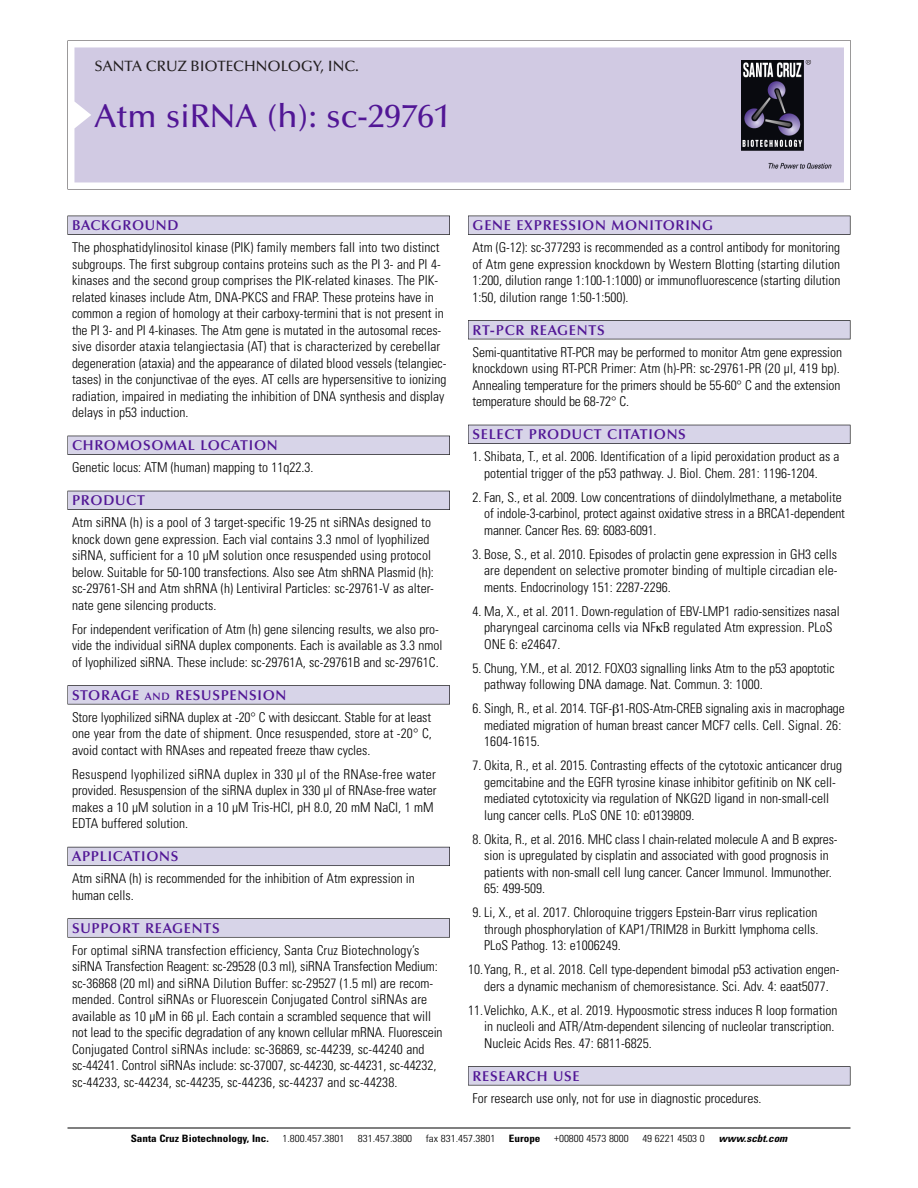
<style>
.page{position:relative;width:918px;height:1188px;background:#fff}
.page>*{position:absolute;margin:0;border:0;box-sizing:border-box;transform-origin:0 0}
.t1{font:500 33px "Optima";color:#511695}
.t2{font:500 15px "Optima";color:#231f20}
.t3{font:600 14.25px "Optima";letter-spacing:.05em;color:#511695}
.t4{font:300 condensed 13.5px/16.5px "Univers";color:#000}
.t5{font:300 condensed 10.2px "Univers";color:#000;scale:1.1 1}
.t6{font:700 condensed 10.2px "Univers";color:#000;scale:1.1 1}
.t7{font:italic 700 condensed 10.2px "Univers";color:#000;scale:1.1 1}
.s1{font-size:10.65px}
</style>
<div class="page">
<svg style="left:68px;top:40px;width:783px;height:149px"></svg>
<div style="left:74px;top:47px;width:770px;height:135px;background:#d1cae3"></div>
<img style="left:741px;top:60px;width:90px;height:108px">
<div style="left:68px;top:216px;width:382px;height:19px;background:#535256"></div>
<div style="left:68px;top:216px;width:381px;height:18px;background:#d7d4e8"></div>
<div style="left:68px;top:436px;width:382px;height:19px;background:#525156"></div>
<div style="left:68px;top:436px;width:381px;height:18px;background:#d7d4e8"></div>
<div style="left:68px;top:491px;width:382px;height:19px;background:#515057"></div>
<div style="left:68px;top:491px;width:381px;height:18px;background:#d7d4e8"></div>
<div style="left:68px;top:685px;width:382px;height:19px;background:#575659"></div>
<div style="left:68px;top:686px;width:381px;height:18px;background:#d7d4e8"></div>
<div style="left:68px;top:847px;width:382px;height:19px;background:#595860"></div>
<div style="left:68px;top:847px;width:381px;height:18px;background:#d7d4e8"></div>
<svg style="left:68px;top:918px;width:382px;height:20px"></svg>
<div style="left:68px;top:919px;width:381px;height:18px;background:#d7d4e8"></div>
<div style="left:468px;top:216px;width:382px;height:19px;background:#535256"></div>
<div style="left:468px;top:216px;width:382px;height:18px;background:#d7d4e8"></div>
<div style="left:468px;top:320px;width:382px;height:19px;background:#515155"></div>
<div style="left:468px;top:321px;width:382px;height:18px;background:#d7d4e8"></div>
<div style="left:468px;top:425px;width:382px;height:19px;background:#515057"></div>
<div style="left:468px;top:425px;width:382px;height:18px;background:#d7d4e8"></div>
<div style="left:468px;top:1066px;width:382px;height:19px;background:#575659"></div>
<div style="left:468px;top:1067px;width:382px;height:18px;background:#d7d4e8"></div>
<hr style="left:68px;top:1128px;width:782px;height:1px;background:#000">
<p class="t2" style="left:94px;top:60px;width:266px">SANTA CRUZ BIOTECHNOLOGY, INC.</p>
<h1 class="t1" style="left:94px;top:102px;width:358px">Atm siRNA (h): sc-29761</h1>
<p class="t3" style="left:72px;top:219px;width:108px">BACKGROUND</p>
<p class="t4" style="left:72px;top:240px;width:376px">The phosphatidylinositol kinase (PIK) family members fall into two distinct subgroups. The first subgroup contains proteins such as the PI 3- and PI 4- kinases and the second group comprises the PIK-related kinases. The PIK&shy;related kinases include Atm, DNA-PKCS and FRAP. These proteins have in common a region of homology at their carboxy-termini that is not present in the PI 3- and PI 4-kinases. The Atm gene is mutated in the autosomal reces&shy;sive disorder ataxia telangiectasia (AT) that is characterized by cerebellar degeneration (ataxia) and the appearance of dilated blood vessels (telangiec&shy;tases) in the conjunctivae of the eyes. AT cells are hypersensitive to ionizing radiation, impaired in mediating the inhibition of DNA synthesis and display delays in p53 induction.</p>
<p class="t3" style="left:72px;top:439px;width:207px">CHROMOSOMAL LOCATION</p>
<p class="t4" style="left:72px;top:460px;width:243px">Genetic locus: ATM (human) mapping to 11q22.3.</p>
<p class="t3" style="left:72px;top:494px;width:74px">PRODUCT</p>
<p class="t4" style="left:72px;top:516px;width:363px">Atm siRNA (h) is a pool of 3 target-specific 19-25 nt siRNAs designed to knock down gene expression. Each vial contains 3.3 nmol of lyophilized siRNA, sufficient for a 10 µM solution once resuspended using protocol below. Suitable for 50-100 transfections. Also see Atm shRNA Plasmid (h): sc-29761-SH and Atm shRNA (h) Lentiviral Particles: sc-29761-V as alter&shy;nate gene silencing products.</p>
<p class="t4" style="left:72px;top:622px;width:372px">For independent verification of Atm (h) gene silencing results, we also pro&shy;vide the individual siRNA duplex components. Each is available as 3.3 nmol of lyophilized siRNA. These include: sc-29761A, sc-29761B and sc-29761C.</p>
<p class="t3" style="left:72px;top:689px;width:216px">STORAGE <span class="s1">AND</span> RESUSPENSION</p>
<p class="t4" style="left:72px;top:710px;width:361px;text-align:justify">Store lyophilized siRNA duplex at -20° C with desiccant. Stable for at least one year from the date of shipment. Once resuspended, store at -20° C, avoid contact with RNAses and repeated freeze thaw cycles.</p>
<p class="t4" style="left:72px;top:767px;width:366px">Resuspend lyophilized siRNA duplex in 330 µl of the RNAse-free water provided. Resuspension of the siRNA duplex in 330 µl of RNAse-free water makes a 10 µM solution in a 10 µM Tris-HCl, pH 8.0, 20 mM NaCl, 1 mM EDTA buffered solution.</p>
<p class="t3" style="left:72px;top:850px;width:108px">APPLICATIONS</p>
<p class="t4" style="left:72px;top:872px;width:344px">Atm siRNA (h) is recommended for the inhibition of Atm expression in human cells.</p>
<p class="t3" style="left:72px;top:922px;width:149px">SUPPORT REAGENTS</p>
<p class="t4" style="left:72px;top:943px;width:372px">For optimal siRNA transfection efficiency, Santa Cruz Biotechnology’s siRNA Transfection Reagent: sc-29528 (0.3 ml), siRNA Transfection Medium: sc-36868 (20 ml) and siRNA Dilution Buffer: sc-29527 (1.5 ml) are recom&shy;mended. Control siRNAs or Fluorescein Conjugated Control siRNAs are available as 10 µM in 66 µl. Each contain a scrambled sequence that will not lead to the specific degradation of any known cellular mRNA. Fluorescein Conjugated Control siRNAs include: sc-36869, sc-44239, sc-44240 and sc-44241. Control siRNAs include: sc-37007, sc-44230, sc-44231, sc-44232, sc-44233, sc-44234, sc-44235, sc-44236, sc-44237 and sc-44238.</p>
<p class="t3" style="left:473px;top:219px;width:242px">GENE EXPRESSION MONITORING</p>
<p class="t4" style="left:473px;top:240px;width:369px;text-align:justify">Atm (G-12): sc-377293 is recommended as a control antibody for monitoring of Atm gene expression knockdown by Western Blotting (starting dilution 1:200, dilution range 1:100-1:1000) or immunofluorescence (starting dilution 1:50, dilution range 1:50-1:500).</p>
<p class="t3" style="left:473px;top:324px;width:134px">RT-PCR REAGENTS</p>
<p class="t4" style="left:473px;top:345px;width:371px">Semi-quantitative RT-PCR may be performed to monitor Atm gene expression knockdown using RT-PCR Primer: Atm (h)-PR: sc-29761-PR (20 µl, 419 bp).<br>Annealing temperature for the primers should be 55-60° C and the extension temperature should be 68-72° C.</p>
<p class="t3" style="left:473px;top:428px;width:215px">SELECT PRODUCT CITATIONS</p>
<p class="t4" style="left:484px;top:450px;width:357px;text-indent:-12px">1. Shibata, T., et al. 2006. Identification of a lipid peroxidation product as a potential trigger of the p53 pathway. J. Biol. Chem. 281: 1196-1204.</p>
<p class="t4" style="left:484px;top:490px;width:362px;text-indent:-12px">2. Fan, S., et al. 2009. Low concentrations of diindolylmethane, a metabolite of indole-3-carbinol, protect against oxidative stress in a BRCA1-dependent manner. Cancer Res. 69: 6083-6091.</p>
<p class="t4" style="left:484px;top:547px;width:355px;text-align:justify;text-indent:-12px">3. Bose, S., et al. 2010. Episodes of prolactin gene expression in GH3 cells are dependent on selective promoter binding of multiple circadian ele&shy;ments. Endocrinology 151: 2287-2296.</p>
<p class="t4" style="left:484px;top:604px;width:357px;text-indent:-12px">4. Ma, X., et al. 2011. Down-regulation of EBV-LMP1 radio-sensitizes nasal pharyngeal carcinoma cells via NF B regulated Atm expression. PLoS<br>ONE 6: e24647.</p>
<p class="t4" style="left:484px;top:661px;width:352px;text-indent:-12px">5. Chung, Y.M., et al. 2012. FOXO3 signalling links Atm to the p53 apoptotic pathway following DNA damage. Nat. Commun. 3: 1000.</p>
<p class="t4" style="left:484px;top:702px;width:362px;text-indent:-12px">6. Singh, R., et al. 2014. TGF- 1-ROS-Atm-CREB signaling axis in macrophage mediated migration of human breast cancer MCF7 cells. Cell. Signal. 26:<br>1604-1615.</p>
<p class="t4" style="left:484px;top:759px;width:359px;text-indent:-12px">7. Okita, R., et al. 2015. Contrasting effects of the cytotoxic anticancer drug gemcitabine and the EGFR tyrosine kinase inhibitor gefitinib on NK cell&shy;mediated cytotoxicity via regulation of NKG2D ligand in non-small-cell lung cancer cells. PLoS ONE 10: e0139809.</p>
<p class="t4" style="left:484px;top:832px;width:355px;text-indent:-12px">8. Okita, R., et al. 2016. MHC class I chain-related molecule A and B expres&shy;sion is upregulated by cisplatin and associated with good prognosis in patients with non-small cell lung cancer. Cancer Immunol. Immunother.<br>65: 499-509.</p>
<p class="t4" style="left:484px;top:906px;width:336px;text-align:justify;text-indent:-12px">9. Li, X., et al. 2017. Chloroquine triggers Epstein-Barr virus replication through phosphorylation of KAP1/TRIM28 in Burkitt lymphoma cells.<br>PLoS Pathog. 13: e1006249.</p>
<p class="t4" style="left:468px;top:963px;width:373px;text-align:center">10.Yang, R., et al. 2018. Cell type-dependent bimodal p53 activation engen&shy;ders a dynamic mechanism of chemoresistance. Sci. Adv. 4: eaat5077.</p>
<p class="t4" style="left:484px;top:1003px;width:355px;text-indent:-16px">11.Velichko, A.K., et al. 2019. Hypoosmotic stress induces R loop formation in nucleoli and ATR/Atm-dependent silencing of nucleolar transcription.<br>Nucleic Acids Res. 47: 6811-6825.</p>
<p class="t3" style="left:473px;top:1070px;width:109px">RESEARCH USE</p>
<p class="t4" style="left:473px;top:1091px;width:291px">For research use only, not for use in diagnostic procedures.</p>
<p class="t6" style="left:131px;top:1135px;width:127px">Santa Cruz Biotechnology, Inc.</p>
<p class="t5" style="left:282px;top:1135px;width:58px">1.800.457.3801</p>
<p class="t5" style="left:358px;top:1135px;width:51px">831.457.3800</p>
<p class="t5" style="left:426px;top:1135px;width:65px">fax 831.457.3801</p>
<p class="t6" style="left:509px;top:1135px;width:30px">Europe</p>
<p class="t5" style="left:554px;top:1135px;width:69px">+00800 4573 8000</p>
<p class="t5" style="left:642px;top:1135px;width:58px">49 6221 4503 0</p>
<p class="t7" style="left:719px;top:1135px;width:66px">www.scbt.com</p>
</div>
